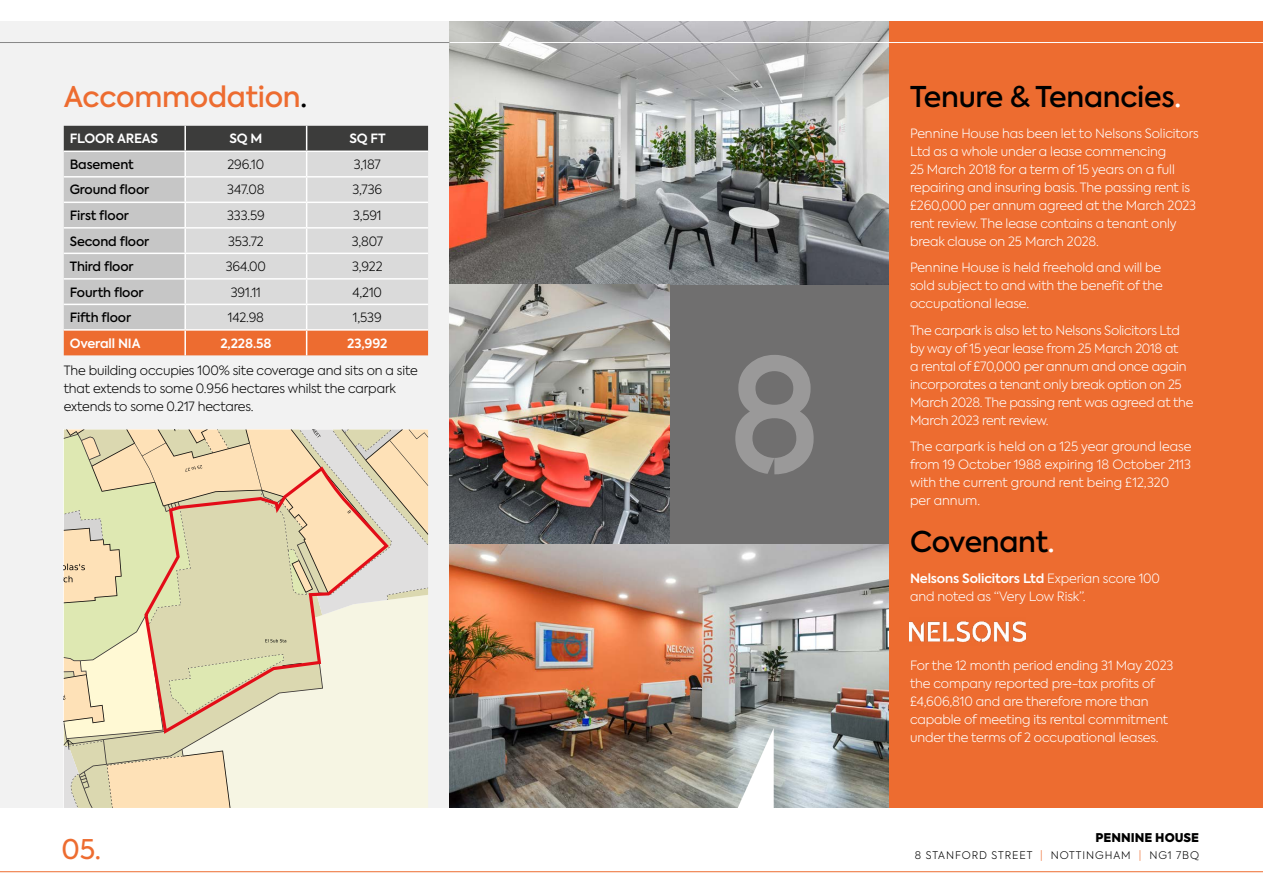
<style>
.page{position:relative;width:1263px;height:893px;background:#fff}
.page>*{position:absolute;margin:0;border:0;box-sizing:border-box;transform-origin:0 0}
.t1{font:500 28.5px "Axiforma";letter-spacing:-.01em;color:#000}
.t2{font:500 28.5px "Axiforma";letter-spacing:-.01em;color:#ed6c30}
.t3{font:27px "Axiforma";color:#ed6c30}
.t4{font:300 12.75px/18px "Axiforma";letter-spacing:-.01em;color:#fff}
.t5{font:300 12.75px/18px "Axiforma";letter-spacing:-.01em;color:#000}
.t6{font:500 12.75px "Axiforma";letter-spacing:-.01em;color:#000}
.t7{font:600 12.75px "Axiforma";letter-spacing:-.01em;color:#fff}
.t8{font:900 12px "Axiforma";color:#000}
.t9{font:300 10.5px "Axiforma";letter-spacing:.09em;color:#000}
.s1{color:#000}
.s2{color:#fff}
.s3{font-weight:600}
.s4{color:#ed6c30}
</style>
<div class="page">
<div style="left:0;top:21px;width:449px;height:787px;background:#f2f2f2"></div>
<div style="left:889px;top:21px;width:374px;height:787px;background:#ed6c30"></div>
<svg style="left:64px;top:126px;width:364px;height:229px;background:#c8bab4"></svg>
<svg style="left:64px;top:429px;width:364px;height:379px"></svg>
<svg style="left:144px;top:466px;width:245px;height:268px"></svg>
<img style="left:910px;top:621px;width:115px;height:21px">
<img style="left:449px;top:21px;width:440px;height:264px">
<div style="left:669px;top:285px;width:220px;height:259px;background:#706f6f"></div>
<img style="left:449px;top:285px;width:220px;height:259px">
<img style="left:449px;top:544px;width:440px;height:264px">
<hr style="left:449px;top:42px;width:814px;height:1px;background:#fff">
<svg style="left:735px;top:355px;width:79px;height:119px"></svg>
<svg style="left:729px;top:728px;width:46px;height:80px"></svg>
<hr style="left:0;top:42px;width:449px;height:1px;background:#878787">
<hr style="left:0;top:871px;width:1263px;height:1px;background:#ed6c30">
<h1 class="t2" style="left:64px;top:78px;width:245px">Accommodation<span class="s1">.</span></h1>
<p class="t7" style="left:70px;top:130px;width:90px">FLOOR AREAS</p>
<p class="t7" style="left:229px;top:130px;width:35px">SQ M</p>
<p class="t7" style="left:349px;top:130px;width:38px">SQ FT</p>
<p class="t6" style="left:70px;top:156px;width:65px">Basement</p>
<p class="t5" style="left:228px;top:155px;width:38px">296.10</p>
<p class="t5" style="left:354px;top:155px;width:29px">3,187</p>
<p class="t6" style="left:70px;top:181px;width:81px">Ground floor</p>
<p class="t5" style="left:227px;top:181px;width:39px">347.08</p>
<p class="t5" style="left:352px;top:181px;width:31px">3,736</p>
<p class="t6" style="left:70px;top:207px;width:61px">First floor</p>
<p class="t5" style="left:227px;top:206px;width:39px">333.59</p>
<p class="t5" style="left:353px;top:206px;width:30px">3,591</p>
<p class="t6" style="left:70px;top:233px;width:81px">Second floor</p>
<p class="t5" style="left:228px;top:232px;width:37px">353.72</p>
<p class="t5" style="left:352px;top:232px;width:33px">3,807</p>
<p class="t6" style="left:70px;top:258px;width:65px">Third floor</p>
<p class="t5" style="left:226px;top:257px;width:42px">364.00</p>
<p class="t5" style="left:352px;top:257px;width:32px">3,922</p>
<p class="t6" style="left:70px;top:284px;width:75px">Fourth floor</p>
<p class="t5" style="left:231px;top:283px;width:32px">391.11</p>
<p class="t5" style="left:353px;top:283px;width:31px">4,210</p>
<p class="t6" style="left:70px;top:309px;width:63px">Fifth floor</p>
<p class="t5" style="left:228px;top:308px;width:38px">142.98</p>
<p class="t5" style="left:353px;top:308px;width:30px">1,539</p>
<p class="t7" style="left:70px;top:334px;width:72px">Overall NIA</p>
<p class="t7" style="left:220px;top:334px;width:53px">2,228.58</p>
<p class="t7" style="left:347px;top:334px;width:42px">23,992</p>
<p class="t5" style="left:64px;top:361px;width:356px">The building occupies 100% site coverage and sits on a site that extends to some 0.956 hectares whilst the carpark extends to some 0.217 hectares.</p>
<h2 class="t3" style="left:62px;top:832px;width:41px">05.</h2>
<h1 class="t1" style="left:910px;top:78px;width:273px">Tenure &amp; Tenancies<span class="s2">.</span></h1>
<p class="t4" style="left:910px;top:124px;width:290px">Pennine House has been let to Nelsons Solicitors Ltd as a whole under a lease commencing<br>25 March 2018 for a term of 15 years on a full repairing and insuring basis. The passing rent is £260,000 per annum agreed at the March 2023 rent review. The lease contains a tenant only break clause on 25 March 2028.</p>
<p class="t4" style="left:910px;top:259px;width:254px">Pennine House is held freehold and will be sold subject to and with the benefit of the occupational lease.</p>
<p class="t4" style="left:910px;top:321px;width:285px">The carpark is also let to Nelsons Solicitors Ltd by way of 15 year lease from 25 March 2018 at<br>a rental of £70,000 per annum and once again incorporates a tenant only break option on 25<br>March 2028. The passing rent was agreed at the March 2023 rent review.</p>
<p class="t4" style="left:910px;top:438px;width:283px">The carpark is held on a 125 year ground lease from 19 October 1988 expiring 18 October 2113 with the current ground rent being £12,320 per annum.</p>
<h1 class="t1" style="left:910px;top:523px;width:146px">Covenant<span class="s2">.</span></h1>
<p class="t4" style="left:910px;top:569px;width:252px"><span class="s3">Nelsons Solicitors Ltd</span> Experian score 100 and noted as “Very Low Risk”.</p>
<p class="t4" style="left:910px;top:656px;width:265px">For the 12 month period ending 31 May 2023 the company reported pre-tax profits of £4,606,810 and are therefore more than capable of meeting its rental commitment under the terms of 2 occupational leases.</p>
<p class="t8" style="left:1095px;top:829px;width:105px">PENNINE HOUSE</p>
<p class="t9" style="left:915px;top:848px;width:286px">8 STANFORD STREET <span class="s4">|</span> NOTTINGHAM <span class="s4">|</span> NG1 7BQ</p>
</div>
